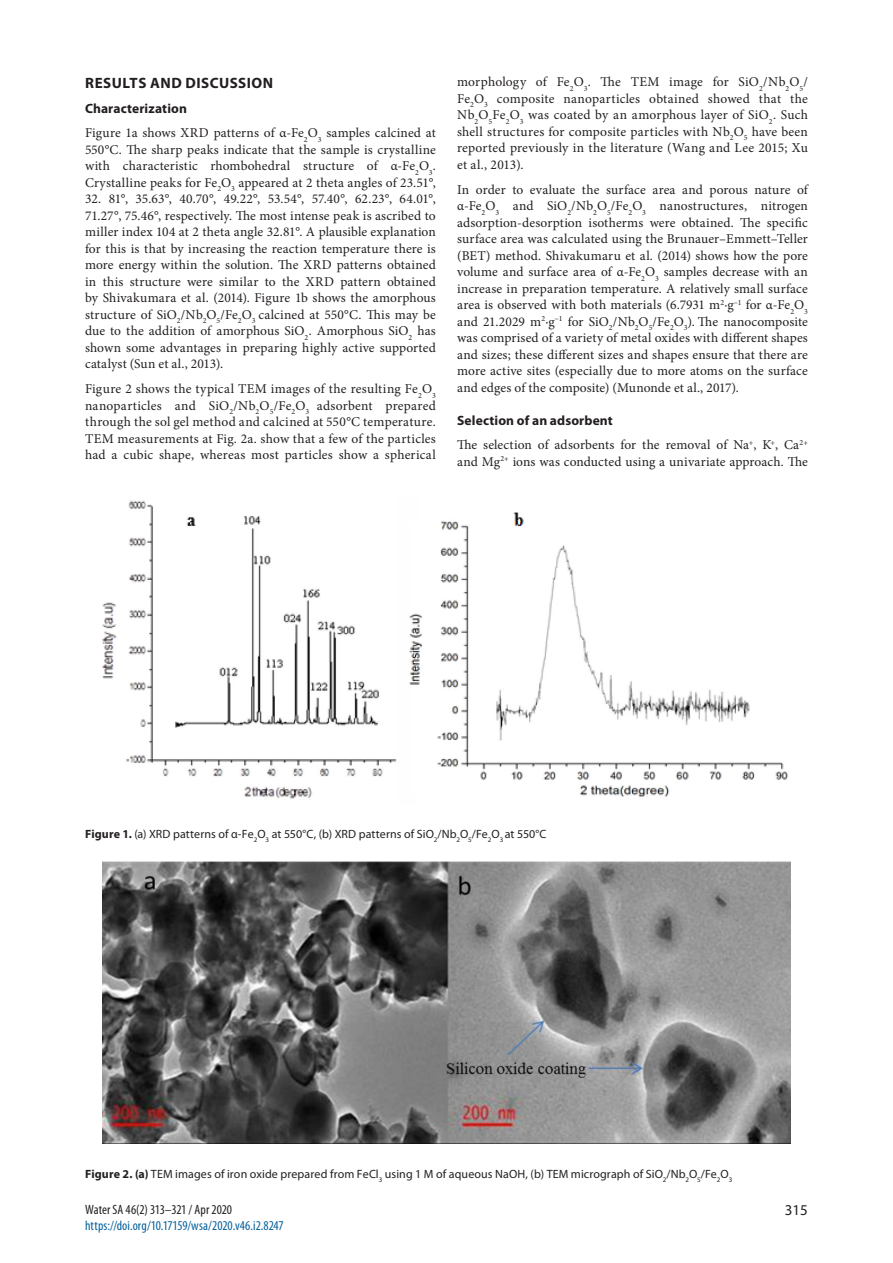
<style>
.page{position:relative;width:893px;height:1263px;background:#fff}
.page>*{position:absolute;margin:0;border:0;box-sizing:border-box;transform-origin:0 0}
.Subhead_1{font:700 15px "Myriad Pro";letter-spacing:.035em;color:#231f20}
.t1{font:15px "Myriad Pro";color:#231f20}
.Body_Text{font:13.5px/16.5px "Minion Pro";letter-spacing:.01em;color:#231f20;text-align:justify}
.t2{font:condensed 13.5px "Myriad Pro";color:#056199}
.t3{font:condensed 13.5px "Myriad Pro";color:#231f20}
.Subhead_2{font:700 13.5px "Myriad Pro";letter-spacing:.01em;color:#231f20}
.Subhead_2-ns{font:700 13.5px "Myriad Pro";letter-spacing:.005em;color:#231f20}
.Fig___Table_caption{font:12px "Myriad Pro";letter-spacing:.005em;color:#231f20}
.s1{font-weight:700}
</style>
<div class="page">
<img style="left:102px;top:500px;width:686px;height:299px">
<img style="left:102px;top:861px;width:688px;height:283px">
<p class="Subhead_1" style="left:85px;top:73px;width:190px">RESULTS AND DISCUSSION</p>
<p class="Subhead_2-ns" style="left:85px;top:99px;width:103px">Characterization</p>
<p class="Body_Text" style="left:85px;top:125px;width:352px">Figure 1a shows XRD patterns of α-Fe<sub>2</sub>O<sub>3</sub> samples calcined at 550°C. The sharp peaks indicate that the sample is crystalline with characteristic rhombohedral structure of α-Fe<sub>2</sub>O<sub>3</sub>.<br>Crystalline peaks for Fe<sub>2</sub>O<sub>3</sub> appeared at 2 theta angles of 23.51°,</p>
<p class="Body_Text" style="left:85px;top:191px;width:352px">32. 81°, 35.63°, 40.70°, 49.22°, 53.54°, 57.40°, 62.23°, 64.01°, 71.27°, 75.46°, respectively. The most intense peak is ascribed to miller index 104 at 2 theta angle 32.81°. A plausible explanation for this is that by increasing the reaction temperature there is more energy within the solution. The XRD patterns obtained in this structure were similar to the XRD pattern obtained by Shivakumara et al. (2014). Figure 1b shows the amorphous structure of SiO<sub>2</sub>/Nb<sub>2</sub>O<sub>5</sub>/Fe<sub>2</sub>O<sub>3</sub> calcined at 550°C. This may be due to the addition of amorphous SiO<sub>2</sub>. Amorphous SiO<sub>2</sub> has shown some advantages in preparing highly active supported catalyst (Sun et al., 2013).</p>
<p class="Body_Text" style="left:85px;top:381px;width:352px">Figure 2 shows the typical TEM images of the resulting Fe<sub>2</sub>O<sub>3 </sub>nanoparticles and SiO<sub>2</sub>/Nb<sub>2</sub>O<sub>5</sub>/Fe<sub>2</sub>O<sub>3</sub> adsorbent prepared through the sol gel method and calcined at 550°C temperature.<br>TEM measurements at Fig. 2a. show that a few of the particles had a cubic shape, whereas most particles show a spherical</p>
<p class="Body_Text" style="left:457px;top:74px;width:352px">morphology of Fe<sub>2</sub>O<sub>3</sub>. The TEM image for SiO<sub>2</sub>/Nb<sub>2</sub>O<sub>5</sub>/ Fe<sub>2</sub>O<sub>3</sub> composite nanoparticles obtained showed that the Nb<sub>2</sub>O<sub>5</sub>Fe<sub>2</sub>O<sub>3</sub> was coated by an amorphous layer of SiO<sub>2</sub>. Such shell structures for composite particles with Nb<sub>2</sub>O<sub>5</sub> have been reported previously in the literature (Wang and Lee 2015; Xu et al., 2013).</p>
<p class="Body_Text" style="left:457px;top:181px;width:352px">In order to evaluate the surface area and porous nature of α-Fe<sub>2</sub>O<sub>3</sub> and SiO<sub>2</sub>/Nb<sub>2</sub>O<sub>5</sub>/Fe<sub>2</sub>O<sub>3</sub> nanostructures, nitrogen adsorption-desorption isotherms were obtained. The specific surface area was calculated using the Brunauer–Emmett–Teller (BET) method. Shivakumaru et al. (2014) shows how the pore volume and surface area of α-Fe<sub>2</sub>O<sub>3</sub> samples decrease with an increase in preparation temperature. A relatively small surface area is observed with both materials (6.7931 m<sup>2</sup>∙g<sup>−1</sup> for α-Fe<sub>2</sub>O<sub>3 </sub>and 21.2029 m<sup>2</sup>∙g<sup>−1</sup> for SiO<sub>2</sub>/Nb<sub>2</sub>O<sub>5</sub>/Fe<sub>2</sub>O<sub>3</sub>). The nanocomposite was comprised of a variety of metal oxides with different shapes and sizes; these different sizes and shapes ensure that there are more active sites (especially due to more atoms on the surface and edges of the composite) (Munonde et al., 2017).</p>
<p class="Subhead_2" style="left:457px;top:411px;width:157px">Selection of an adsorbent</p>
<p class="Body_Text" style="left:457px;top:437px;width:352px">The selection of adsorbents for the removal of Na<sup>+</sup>, K<sup>+</sup>, Ca<sup>2+ </sup>and Mg<sup>2+</sup> ions was conducted using a univariate approach. The</p>
<p class="Fig___Table_caption" style="left:85px;top:827px;width:463px"><span class="s1">Figure 1.</span> (a) XRD patterns of α-Fe<sub>2</sub>O<sub>3</sub> at 550°C, (b) XRD patterns of SiO<sub>2</sub>/Nb<sub>2</sub>O<sub>5</sub>/Fe<sub>2</sub>O<sub>3</sub> at 550°C</p>
<p class="Fig___Table_caption" style="left:85px;top:1166px;width:649px"><span class="s1">Figure 2. (a)</span> TEM images of iron oxide prepared from FeCl<sub>3</sub> using 1 M of aqueous NaOH, (b) TEM micrograph of SiO<sub>2</sub>/Nb<sub>2</sub>O<sub>5</sub>/Fe<sub>2</sub>O<sub>3</sub></p>
<p class="t3" style="left:85px;top:1201px;width:149px">Water SA 46(2) 313–321 / Apr 2020</p>
<p class="t1" style="left:785px;top:1200px;width:25px">315</p>
<p class="t2" style="left:85px;top:1217px;width:200px">https://doi.org/10.17159/wsa/2020.v46.i2.8247</p>
</div>
